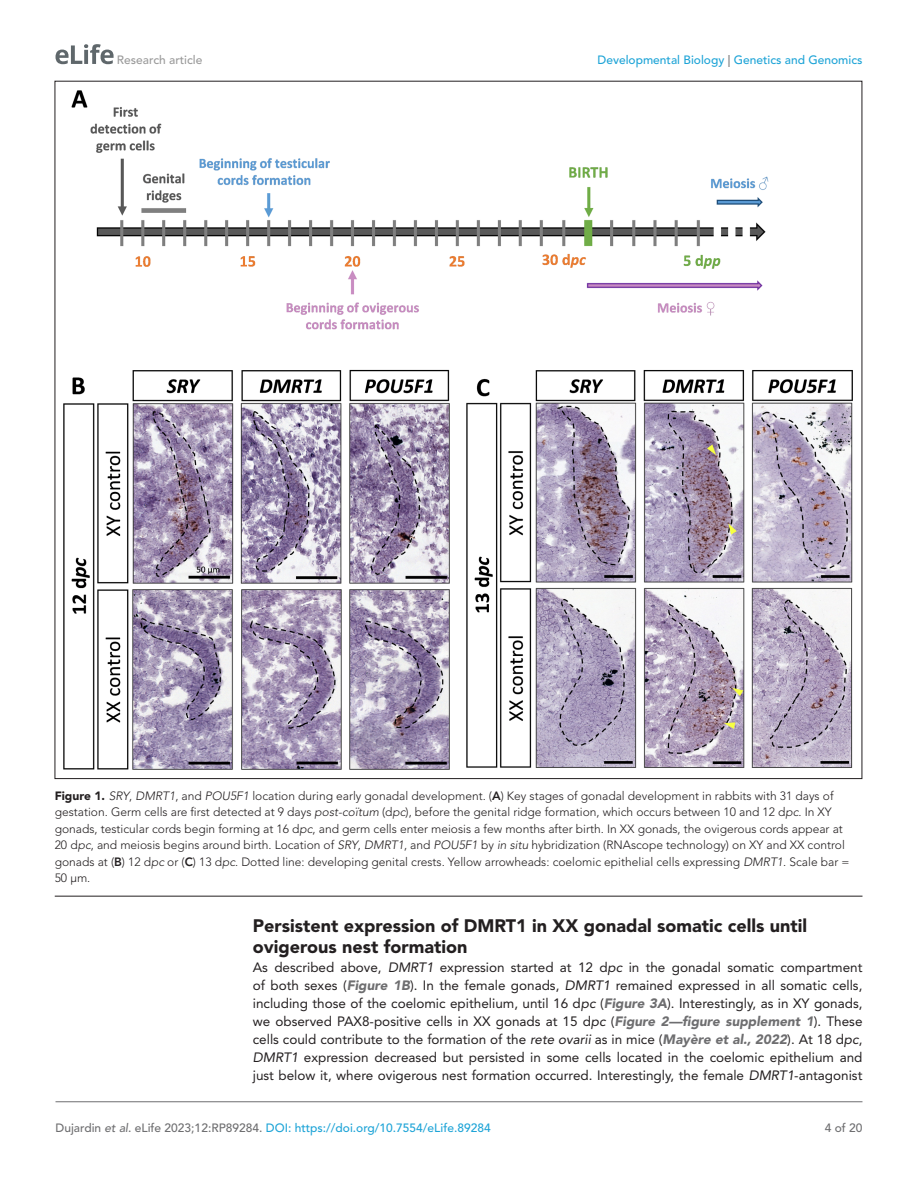
<style>
.page{position:relative;width:918px;height:1188px;background:#fff}
.page>*{position:absolute;margin:0;border:0;box-sizing:border-box;transform-origin:0 0}
.t1{font:900 18px/21px "Avenir LT Std";color:#231f20}
.t2{font:13.5px/18px "Avenir LT Std";color:#231f20;text-align:justify}
.t3{font:300 12px/16.5px "Avenir LT Std";color:#231f20}
.t4{font:500 12px "Avenir LT Std";color:#1ea4d7}
.t5{font:500 12px "Avenir LT Std";color:#9a9a9a}
.t6{font:500 12px "Avenir LT Std";color:#6e6e70}
.s1{color:#6e6e70}
.s2{font-weight:900}
.s3{font-style:italic}
.s4{font-weight:800}
.s5{font-weight:900;font-style:italic;color:#6e6e70}
.s6{font-style:italic;color:#6e6e70}
</style>
<div class="page">
<svg style="left:56px;top:44px;width:58px;height:20px"></svg>
<hr style="left:56px;top:1101px;width:806px;height:1px;background:#6e6e70">
<hr style="left:55px;top:896px;width:807px;height:1px;background:#231f20">
<img style="left:64px;top:90px;width:789px;height:680px">
<p class="t5" style="left:117px;top:53px;width:81px">Research article</p>
<p class="t4" style="left:598px;top:53px;width:266px">Developmental Biology <span class="s1">|</span> Genetics and Genomics</p>
<p class="t3" style="left:55px;top:787px;width:796px"><span class="s2">Figure 1.</span> <span class="s3">SRY</span>, <span class="s3">DMRT1</span>, and <span class="s3">POU5F1</span> location during early gonadal development. (<span class="s4">A</span>) Key stages of gonadal development in rabbits with 31 days of gestation. Germ cells are first detected at 9 days <span class="s3">post-coïtum</span> (d<span class="s3">pc</span>), before the genital ridge formation, which occurs between 10 and 12 d<span class="s3">pc</span>. In XY gonads, testicular cords begin forming at 16 d<span class="s3">pc</span>, and germ cells enter meiosis a few months after birth. In XX gonads, the ovigerous cords appear at 20 d<span class="s3">pc</span>, and meiosis begins around birth. Location of <span class="s3">SRY</span>, <span class="s3">DMRT1</span>, and <span class="s3">POU5F1</span> by <span class="s3">in situ</span> hybridization (RNAscope technology) on XY and XX control gonads at (<span class="s4">B</span>) 12 d<span class="s3">pc</span> or (<span class="s4">C</span>) 13 d<span class="s3">pc</span>. Dotted line: developing genital crests. Yellow arrowheads: coelomic epithelial cells expressing <span class="s3">DMRT1</span>. Scale bar = 50 µm.</p>
<h1 class="t1" style="left:253px;top:915px;width:556px">Persistent expression of DMRT1 in XX gonadal somatic cells until ovigerous nest formation</h1>
<p class="t2" style="left:253px;top:959px;width:611px">As described above, <span class="s3">DMRT1</span> expression started at 12 d<span class="s3">pc</span> in the gonadal somatic compartment of both sexes (<span class="s5">Figure 1B</span>). In the female gonads, <span class="s3">DMRT1</span> remained expressed in all somatic cells, including those of the coelomic epithelium, until 16 d<span class="s3">pc</span> (<span class="s5">Figure 3A</span>). Interestingly, as in XY gonads, we observed PAX8-positive cells in XX gonads at 15 d<span class="s3">pc</span> (<span class="s5">Figure 2—figure supplement 1</span>). These cells could contribute to the formation of the <span class="s3">rete ovarii</span> as in mice (<span class="s5">Mayère et al., 2022</span>). At 18 d<span class="s3">pc</span>, <span class="s3">DMRT1</span> expression decreased but persisted in some cells located in the coelomic epithelium and just below it, where ovigerous nest formation occurred. Interestingly, the female <span class="s3">DMRT1</span>-antagonist</p>
<p class="t4" style="left:56px;top:1121px;width:437px"><span class="s1">Dujardin</span> <span class="s6">et al</span><span class="s1">. eLife 2023;12:RP89284.</span> DOI: https://doi.org/10.7554/eLife.89284</p>
<p class="t6" style="left:825px;top:1121px;width:39px">4 of 20</p>
</div>
